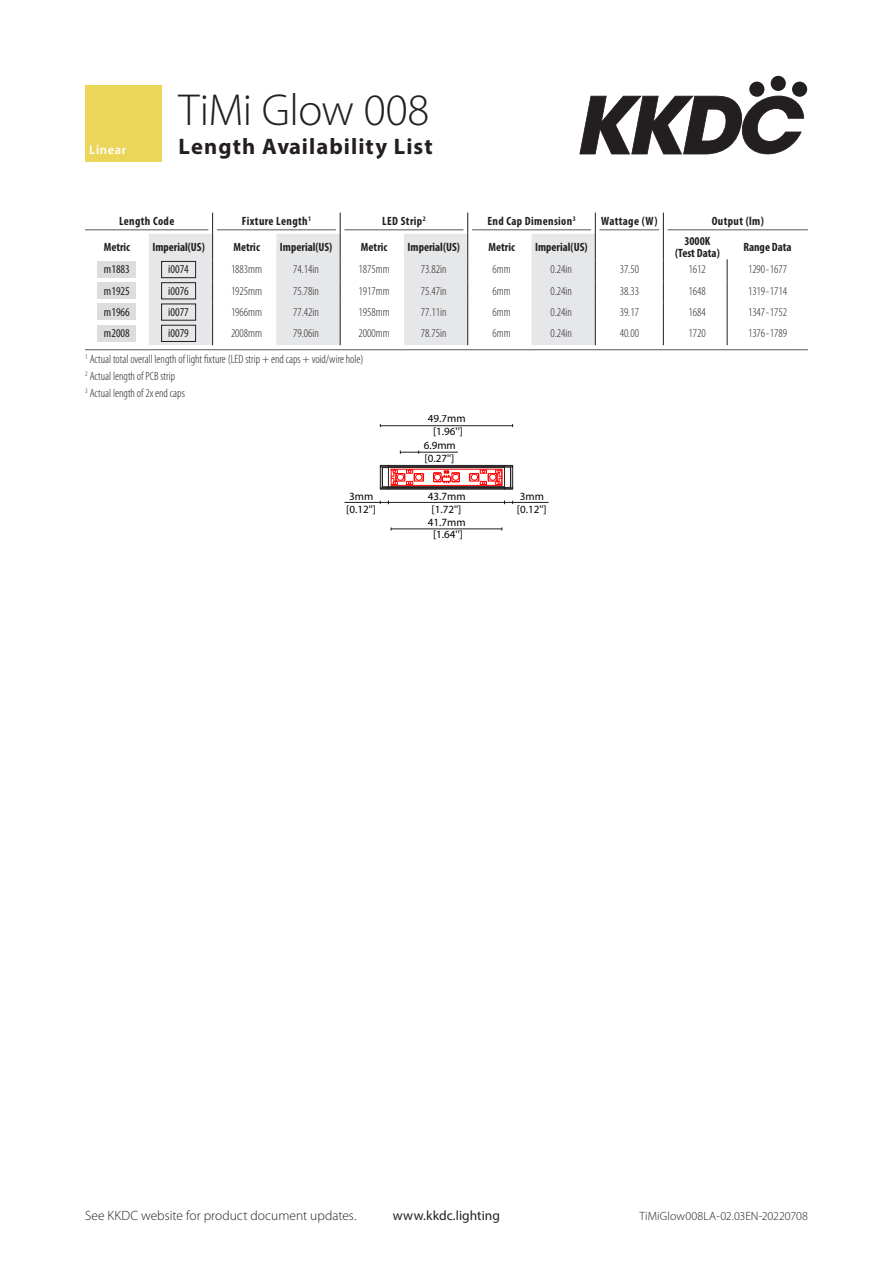
<style>
.page{position:relative;width:893px;height:1263px;background:#fff}
.page>*{position:absolute;margin:0;border:0;box-sizing:border-box;transform-origin:0 0}
.title_line1{font:300 45px "Myriad Pro";letter-spacing:-.01em;color:#231f20}
.title_line2{font:700 22.5px "Myriad Pro";letter-spacing:.045em;color:#231f20}
.t1{font:300 13.5px "Myriad Pro";color:#231f20}
.t2{font:13.5px "Myriad Pro";letter-spacing:.005em;color:#231f20}
.t3{font:600 12.75px "Myriad Pro";letter-spacing:.04em;color:#fff}
.table_body__cond{font:300 condensed 12px "Myriad Pro";color:#231f20}
._2nd_line_headings{font:700 condensed 12px/12px "Myriad Pro";color:#231f20;text-align:center}
.footnote_top_para__c{font:300 condensed 12px "Myriad Pro";color:#231f20}
.headings__cond{font:700 condensed 12px "Myriad Pro";letter-spacing:.03em;color:#231f20}
.footnote_other_paras{font:300 condensed 12px "Myriad Pro";color:#231f20}
.table_body__cond__rr{font:300 condensed 12px "Myriad Pro";color:#231f20}
.t4{font:300 12px "Myriad Pro";letter-spacing:.005em;color:#231f20}
.shaded_table_para_ce{font:condensed 12px "Myriad Pro";color:#231f20}
.boxed___tinted{font:condensed 12px "Myriad Pro";color:#231f20}
.t5{font:11.1px/12.9px "Myriad Pro";color:#000}
</style>
<div class="page">
<svg style="left:579px;top:96px;width:225px;height:58px"></svg>
<svg style="left:749px;top:81px;width:16px;height:16px"></svg>
<div style="left:770px;top:76px;width:16px;height:15px;background:#231f20;border-radius:50%"></div>
<div style="left:792px;top:81px;width:15px;height:16px;background:#231f20;border-radius:50%"></div>
<div style="left:85px;top:85px;width:77px;height:77px;background:#ebd659"></div>
<svg style="left:149px;top:234px;width:446px;height:111px;fill:#e6e7e9"></svg>
<svg style="left:340px;top:213px;width:1px;height:132px"></svg>
<svg style="left:212px;top:213px;width:1px;height:132px"></svg>
<svg style="left:663px;top:213px;width:1px;height:132px"></svg>
<svg style="left:727px;top:259px;width:1px;height:86px"></svg>
<svg style="left:467px;top:213px;width:1px;height:132px"></svg>
<svg style="left:595px;top:213px;width:1px;height:132px"></svg>
<hr style="left:85px;top:230px;width:123px;height:1px;background:#57585a">
<hr style="left:217px;top:230px;width:119px;height:1px;background:#57585a">
<hr style="left:344px;top:230px;width:119px;height:1px;background:#57585a">
<hr style="left:472px;top:230px;width:119px;height:1px;background:#57585a">
<hr style="left:600px;top:230px;width:59px;height:1px;background:#57585a">
<hr style="left:668px;top:230px;width:140px;height:1px;background:#57585a">
<div style="left:98px;top:261px;width:38px;height:16px;background:#dcdddf"></div>
<div style="left:161px;top:261px;width:35px;height:17px;border:1px solid #231f20"></div>
<div style="left:98px;top:282px;width:38px;height:17px;background:#dcdddf"></div>
<div style="left:161px;top:282px;width:35px;height:17px;border:1px solid #231f20"></div>
<div style="left:98px;top:304px;width:38px;height:16px;background:#dcdddf"></div>
<div style="left:161px;top:304px;width:35px;height:16px;border:1px solid #231f20"></div>
<div style="left:98px;top:325px;width:38px;height:16px;background:#dcdddf"></div>
<div style="left:161px;top:325px;width:35px;height:17px;border:1px solid #231f20"></div>
<hr style="left:85px;top:349px;width:723px;height:1px;background:#57585a">
<svg style="left:379px;top:465px;width:135px;height:25px"></svg>
<hr style="left:400px;top:452px;width:58px;height:1px;background:#231f20">
<hr style="left:345px;top:502px;width:43px;height:1px;background:#231f20">
<hr style="left:505px;top:502px;width:43px;height:1px;background:#231f20">
<hr style="left:388px;top:502px;width:117px;height:1px;background:#231f20">
<hr style="left:380px;top:425px;width:133px;height:1px;background:#231f20">
<hr style="left:391px;top:528px;width:111px;height:1px;background:#231f20">
<p class="t3" style="left:89px;top:142px;width:38px">Linear</p>
<p class="title_line1" style="left:179px;top:83px;width:252px">TiMi Glow 008</p>
<p class="title_line2" style="left:179px;top:132px;width:256px">Length Availability List</p>
<p class="headings__cond" style="left:119px;top:214px;width:57px">Length Code</p>
<p class="headings__cond" style="left:242px;top:214px;width:71px">Fixture Length<sup>1</sup></p>
<p class="headings__cond" style="left:382px;top:214px;width:45px">LED Strip<sup>2</sup></p>
<p class="headings__cond" style="left:487px;top:214px;width:90px">End Cap Dimension<sup>3</sup></p>
<p class="headings__cond" style="left:601px;top:214px;width:58px">Wattage (W)</p>
<p class="headings__cond" style="left:712px;top:214px;width:54px">Output (lm)</p>
<p class="_2nd_line_headings" style="left:104px;top:241px;width:28px">Metric</p>
<p class="_2nd_line_headings" style="left:152px;top:241px;width:54px">Imperial(US)</p>
<p class="_2nd_line_headings" style="left:233px;top:241px;width:28px">Metric</p>
<p class="_2nd_line_headings" style="left:280px;top:241px;width:54px">Imperial(US)</p>
<p class="_2nd_line_headings" style="left:361px;top:241px;width:28px">Metric</p>
<p class="_2nd_line_headings" style="left:407px;top:241px;width:54px">Imperial(US)</p>
<p class="_2nd_line_headings" style="left:488px;top:241px;width:28px">Metric</p>
<p class="_2nd_line_headings" style="left:535px;top:241px;width:54px">Imperial(US)</p>
<p class="_2nd_line_headings" style="left:675px;top:235px;width:46px">3000K (Test Data)</p>
<p class="_2nd_line_headings" style="left:743px;top:240px;width:50px">Range Data</p>
<p class="shaded_table_para_ce" style="left:104px;top:262px;width:27px">m1883</p>
<p class="boxed___tinted" style="left:168px;top:262px;width:22px">i0074</p>
<p class="table_body__cond" style="left:231px;top:263px;width:33px">1883mm</p>
<p class="table_body__cond" style="left:293px;top:263px;width:27px">74.14in</p>
<p class="table_body__cond" style="left:359px;top:263px;width:33px">1875mm</p>
<p class="table_body__cond" style="left:421px;top:263px;width:27px">73.82in</p>
<p class="table_body__cond" style="left:493px;top:263px;width:20px">6mm</p>
<p class="table_body__cond" style="left:551px;top:263px;width:23px">0.24in</p>
<p class="table_body__cond" style="left:620px;top:263px;width:21px">37.50</p>
<p class="table_body__cond" style="left:689px;top:263px;width:19px">1612</p>
<p class="table_body__cond__rr" style="left:748px;top:263px;width:41px">1290-1677</p>
<p class="shaded_table_para_ce" style="left:104px;top:283px;width:27px">m1925</p>
<p class="boxed___tinted" style="left:168px;top:283px;width:22px">i0076</p>
<p class="table_body__cond" style="left:231px;top:284px;width:33px">1925mm</p>
<p class="table_body__cond" style="left:293px;top:284px;width:27px">75.78in</p>
<p class="table_body__cond" style="left:359px;top:284px;width:33px">1917mm</p>
<p class="table_body__cond" style="left:421px;top:284px;width:27px">75.47in</p>
<p class="table_body__cond" style="left:493px;top:284px;width:20px">6mm</p>
<p class="table_body__cond" style="left:551px;top:284px;width:23px">0.24in</p>
<p class="table_body__cond" style="left:620px;top:284px;width:21px">38.33</p>
<p class="table_body__cond" style="left:689px;top:284px;width:19px">1648</p>
<p class="table_body__cond__rr" style="left:748px;top:284px;width:41px">1319-1714</p>
<p class="shaded_table_para_ce" style="left:104px;top:305px;width:27px">m1966</p>
<p class="boxed___tinted" style="left:168px;top:305px;width:22px">i0077</p>
<p class="table_body__cond" style="left:231px;top:306px;width:33px">1966mm</p>
<p class="table_body__cond" style="left:293px;top:306px;width:27px">77.42in</p>
<p class="table_body__cond" style="left:359px;top:306px;width:33px">1958mm</p>
<p class="table_body__cond" style="left:421px;top:306px;width:27px">77.11in</p>
<p class="table_body__cond" style="left:493px;top:306px;width:20px">6mm</p>
<p class="table_body__cond" style="left:551px;top:306px;width:23px">0.24in</p>
<p class="table_body__cond" style="left:620px;top:306px;width:21px">39.17</p>
<p class="table_body__cond" style="left:689px;top:306px;width:19px">1684</p>
<p class="table_body__cond__rr" style="left:748px;top:306px;width:41px">1347-1752</p>
<p class="shaded_table_para_ce" style="left:104px;top:326px;width:27px">m2008</p>
<p class="boxed___tinted" style="left:168px;top:326px;width:22px">i0079</p>
<p class="table_body__cond" style="left:231px;top:327px;width:33px">2008mm</p>
<p class="table_body__cond" style="left:293px;top:327px;width:27px">79.06in</p>
<p class="table_body__cond" style="left:359px;top:327px;width:33px">2000mm</p>
<p class="table_body__cond" style="left:421px;top:327px;width:27px">78.75in</p>
<p class="table_body__cond" style="left:493px;top:327px;width:20px">6mm</p>
<p class="table_body__cond" style="left:551px;top:327px;width:23px">0.24in</p>
<p class="table_body__cond" style="left:620px;top:327px;width:21px">40.00</p>
<p class="table_body__cond" style="left:689px;top:327px;width:19px">1720</p>
<p class="table_body__cond__rr" style="left:748px;top:327px;width:41px">1376-1789</p>
<p class="footnote_top_para__c" style="left:85px;top:352px;width:280px"><sup>1</sup> Actual total overall length of light fixture (LED strip + end caps + void/wire hole)</p>
<p class="footnote_other_paras" style="left:85px;top:369px;width:92px"><sup>2</sup> Actual length of PCB strip</p>
<p class="footnote_other_paras" style="left:85px;top:386px;width:101px"><sup>3</sup> Actual length of 2x end caps</p>
<p class="t5" style="left:428px;top:412px;width:39px;line-height:12.5px;text-align:center">49.7mm [1.96'']</p>
<p class="t5" style="left:424px;top:439px;width:34px">6.9mm [0.27'']</p>
<p class="t5" style="left:346px;top:489px;width:31px">3mm [0.12'']</p>
<p class="t5" style="left:517px;top:489px;width:31px">3mm [0.12'']</p>
<p class="t5" style="left:428px;top:489px;width:39px;text-align:center">43.7mm [1.72'']</p>
<p class="t5" style="left:428px;top:516px;width:39px;line-height:12.5px;text-align:center">41.7mm [1.64'']</p>
<p class="t1" style="left:85px;top:1208px;width:273px">See KKDC website for product document updates.</p>
<p class="t2" style="left:393px;top:1207px;width:109px">www.kkdc.lighting</p>
<p class="t4" style="left:639px;top:1209px;width:170px">TiMiGlow008LA-02.03EN-20220708</p>
</div>
